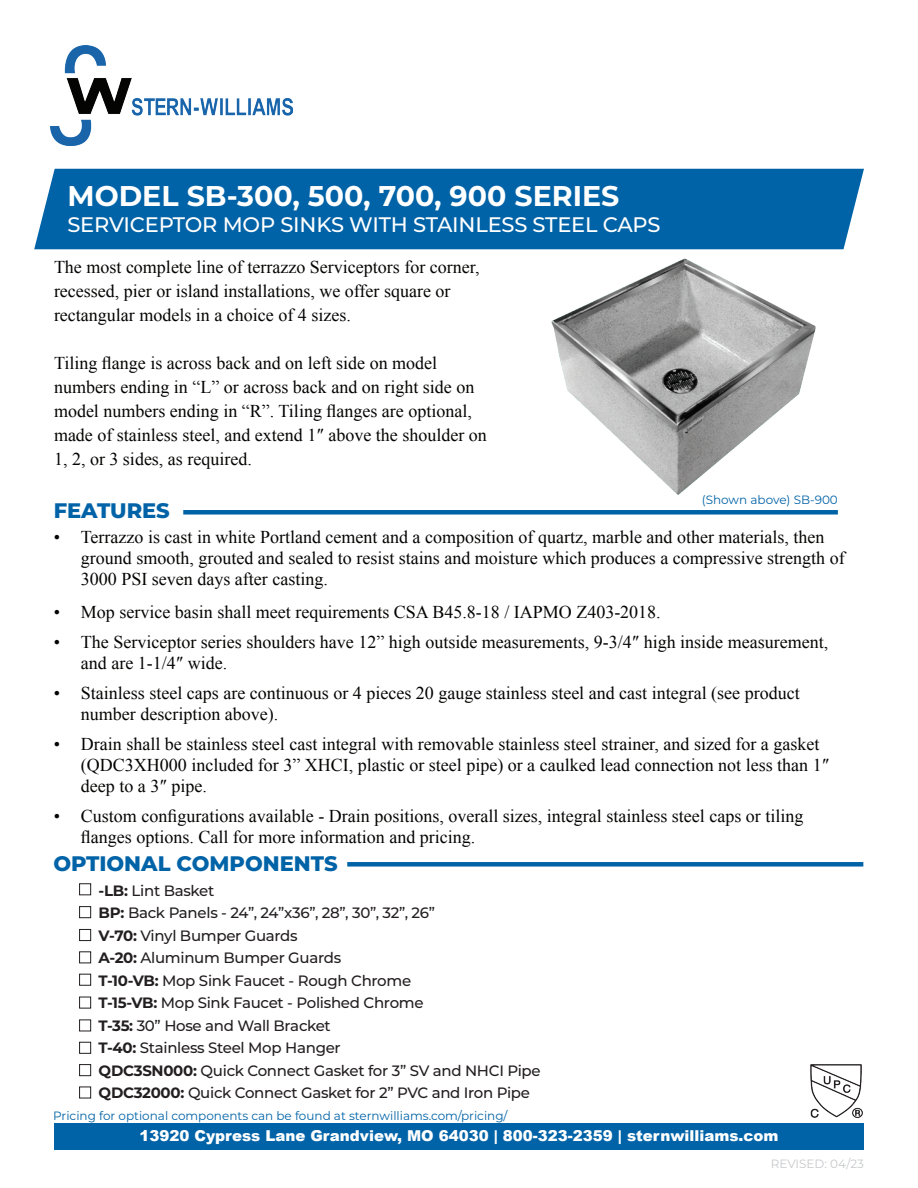
<style>
.page{position:relative;width:918px;height:1188px;background:#fff}
.page>*{position:absolute;margin:0;border:0;box-sizing:border-box;transform-origin:0 0}
.t1{font:700 28.5px "Montserrat";color:#fff}
.t2{font:500 21px "Montserrat";letter-spacing:-.01em;color:#fff}
.t3{font:800 21px "Montserrat";color:#0163a7}
.t4{font:18px/21px "Times New Roman";color:#040503}
.Paragraph_Style_1{font:500 15px "Montserrat";letter-spacing:-.02em;color:#231f20}
.t5{font:900 15px "Arial";color:#fff}
.t6{font:12px "Montserrat";color:#0163a7}
.t7{font:12px "Montserrat";color:#c7c8ca}
.s1{font-weight:700}
</style>
<div class="page">
<div style="left:54px;top:1124px;width:810px;height:26px;background:#0163a7"></div>
<img style="left:50px;top:45px;width:243px;height:100px">
<div style="left:34px;top:169px;width:830px;height:80px;background:#0163a7"></div>
<div style="left:183px;top:510px;width:655px;height:5px;background:#0163a7"></div>
<img style="left:551px;top:258px;width:265px;height:237px">
<div style="left:347px;top:862px;width:516px;height:5px;background:#0163a7"></div>
<div style="left:79px;top:883px;width:12px;height:12px;border:1px solid #231f20"></div>
<div style="left:79px;top:974px;width:12px;height:12px;border:1px solid #231f20"></div>
<div style="left:79px;top:951px;width:12px;height:12px;border:1px solid #231f20"></div>
<div style="left:79px;top:1042px;width:12px;height:12px;border:1px solid #231f20"></div>
<div style="left:79px;top:1087px;width:12px;height:11px;border:1px solid #231f20"></div>
<div style="left:79px;top:906px;width:12px;height:12px;border:1px solid #231f20"></div>
<div style="left:79px;top:997px;width:12px;height:11px;border:1px solid #231f20"></div>
<div style="left:79px;top:929px;width:12px;height:12px;border:1px solid #231f20"></div>
<div style="left:79px;top:1020px;width:12px;height:11px;border:1px solid #231f20"></div>
<div style="left:79px;top:1064px;width:12px;height:12px;border:1px solid #231f20"></div>
<img style="left:810px;top:1064px;width:53px;height:54px">
<p class="t1" style="left:68px;top:176px;width:553px">MODEL SB-300, 500, 700, 900 SERIES</p>
<p class="t2" style="left:67px;top:210px;width:595px">SERVICEPTOR MOP SINKS WITH STAINLESS STEEL CAPS</p>
<p class="t4" style="left:54px;top:255px;width:427px;line-height:24px">The most complete line of terrazzo Serviceptors for corner, recessed, pier or island installations, we offer square or rectangular models in a choice of 4 sizes.</p>
<p class="t4" style="left:54px;top:351px;width:434px;line-height:24px">Tiling flange is across back and on left side on model numbers ending in “L” or across back and on right side on model numbers ending in “R”. Tiling flanges are optional, made of stainless steel, and extend 1″ above the shoulder on 1, 2, or 3 sides, as required.</p>
<p class="t3" style="left:54px;top:495px;width:118px">FEATURES</p>
<p class="t6" style="left:702px;top:492px;width:138px">(Shown above) SB-900</p>
<p class="t4" style="left:81px;top:526px;width:765px;text-indent:-27px">• Terrazzo is cast in white Portland cement and a composition of quartz, marble and other materials, then ground smooth, grouted and sealed to resist stains and moisture which produces a compressive strength of<br>3000 PSI seven days after casting.</p>
<p class="t4" style="left:54px;top:601px;width:608px">• Mop service basin shall meet requirements CSA B45.8-18 / IAPMO Z403-2018.</p>
<p class="t4" style="left:81px;top:631px;width:749px;text-indent:-27px">• The Serviceptor series shoulders have 12” high outside measurements, 9-3/4″ high inside measurement, and are 1-1/4″ wide.</p>
<p class="t4" style="left:81px;top:682px;width:720px;text-indent:-27px">• Stainless steel caps are continuous or 4 pieces 20 gauge stainless steel and cast integral (see product number description above).</p>
<p class="t4" style="left:81px;top:733px;width:750px;text-indent:-27px">• Drain shall be stainless steel cast integral with removable stainless steel strainer, and sized for a gasket (QDC3XH000 included for 3” XHCI, plastic or steel pipe) or a caulked lead connection not less than 1″ deep to a 3″ pipe.</p>
<p class="t4" style="left:81px;top:805px;width:724px;text-indent:-27px">• Custom configurations available - Drain positions, overall sizes, integral stainless steel caps or tiling flanges options. Call for more information and pricing.</p>
<p class="t3" style="left:53px;top:848px;width:286px">OPTIONAL COMPONENTS</p>
<p class="Paragraph_Style_1" style="left:99px;top:880px;width:117px"><span class="s1">-LB:</span> Lint Basket</p>
<p class="Paragraph_Style_1" style="left:99px;top:903px;width:338px"><span class="s1">BP:</span> Back Panels - 24”, 24”x36”, 28”, 30”, 32”, 26”</p>
<p class="Paragraph_Style_1" style="left:99px;top:925px;width:201px"><span class="s1">V-70:</span> Vinyl Bumper Guards</p>
<p class="Paragraph_Style_1" style="left:99px;top:948px;width:244px"><span class="s1">A-20:</span> Aluminum Bumper Guards</p>
<p class="Paragraph_Style_1" style="left:99px;top:970px;width:314px"><span class="s1">T-10-VB:</span> Mop Sink Faucet - Rough Chrome</p>
<p class="Paragraph_Style_1" style="left:99px;top:993px;width:327px"><span class="s1">T-15-VB:</span> Mop Sink Faucet - Polished Chrome</p>
<p class="Paragraph_Style_1" style="left:99px;top:1015px;width:234px"><span class="s1">T-35:</span> 30” Hose and Wall Bracket</p>
<p class="Paragraph_Style_1" style="left:99px;top:1038px;width:244px"><span class="s1">T-40:</span> Stainless Steel Mop Hanger</p>
<p class="Paragraph_Style_1" style="left:99px;top:1060px;width:444px"><span class="s1">QDC3SN000:</span> Quick Connect Gasket for 3” SV and NHCI Pipe</p>
<p class="Paragraph_Style_1" style="left:99px;top:1083px;width:433px"><span class="s1">QDC32000:</span> Quick Connect Gasket for 2” PVC and Iron Pipe</p>
<p class="t6" style="left:53px;top:1107px;width:456px">Pricing for optional components can be found at sternwilliams.com/pricing/</p>
<p class="t5" style="left:139px;top:1125px;width:641px">13920 Cypress Lane Grandview, MO 64030 | 800-323-2359 | sternwilliams.com</p>
<p class="t7" style="left:771px;top:1156px;width:95px">REVISED: 04/23</p>
</div>
